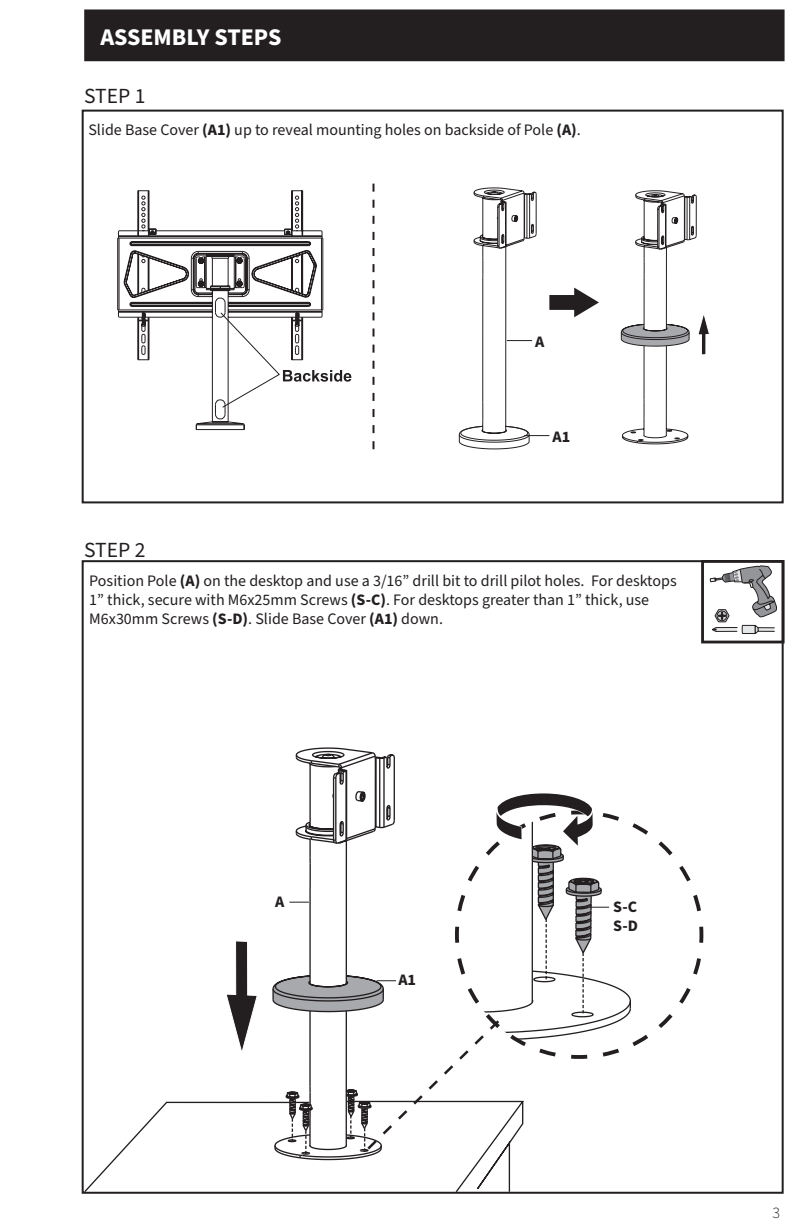
<style>
.page{position:relative;width:792px;height:1224px;background:#fff}
.page>*{position:absolute;margin:0;border:0;box-sizing:border-box;transform-origin:0 0}
.t1{font:700 24px "Source Sans Pro";color:#fff}
.t2{font:21.6px "Source Sans Pro";color:#231f20}
.t3{font:16px/19.2px "Source Sans Pro";color:#231f20}
.t4{font:700 16px "Source Sans Pro";color:#231f20}
.t5{font:300 16px "Source Sans Pro";color:#231f20}
.s1{font-weight:700}
</style>
<div class="page">
<div style="left:85px;top:11px;width:698px;height:49px;background:#231f20"></div>
<div style="left:84px;top:9px;width:701px;height:52px;border:2px solid #231f20"></div>
<div style="left:701px;top:560px;width:84px;height:83px;border:3px solid #231f20"></div>
<svg style="left:710px;top:566px;width:67px;height:74px"></svg>
<svg style="left:117px;top:190px;width:120px;height:240px"></svg>
<svg style="left:620px;top:190px;width:90px;height:255px"></svg>
<svg style="left:523px;top:190px;width:76px;height:257px"></svg>
<svg style="left:237px;top:9px;width:286px;height:554px"></svg>
<svg style="left:226px;top:941px;width:31px;height:111px"></svg>
<svg style="left:83px;top:1100px;width:442px;height:94px"></svg>
<svg style="left:272px;top:747px;width:432px;height:409px"></svg>
<p class="t1" style="left:100px;top:21px;width:183px">ASSEMBLY STEPS</p>
<p class="t2" style="left:84px;top:81px;width:63px">STEP 1</p>
<p class="t3" style="left:88px;top:120px;width:494px">Slide Base Cover <span class="s1">(A1)</span> up to reveal mounting holes on backside of Pole <span class="s1">(A)</span>.</p>
<p class="t4" style="left:535px;top:331px;width:11px">A</p>
<p class="t4" style="left:552px;top:426px;width:19px">A1</p>
<p class="t2" style="left:84px;top:535px;width:63px">STEP 2</p>
<p class="t3" style="left:89px;top:571px;width:589px">Position Pole <span class="s1">(A)</span> on the desktop and use a 3/16” drill bit to drill pilot holes. For desktops<br>1” thick, secure with M6x25mm Screws <span class="s1">(S-C)</span>. For desktops greater than 1” thick, use<br>M6x30mm Screws <span class="s1">(S-D)</span>. Slide Base Cover <span class="s1">(A1)</span> down.</p>
<p class="t4" style="left:275px;top:890px;width:11px">A</p>
<p class="t4" style="left:398px;top:969px;width:19px">A1</p>
<p class="t4" style="left:613px;top:896px;width:25px">S-C</p>
<p class="t4" style="left:613px;top:915px;width:26px">S-D</p>
<p class="t5" style="left:772px;top:1202px;width:9px">3</p>
</div>
